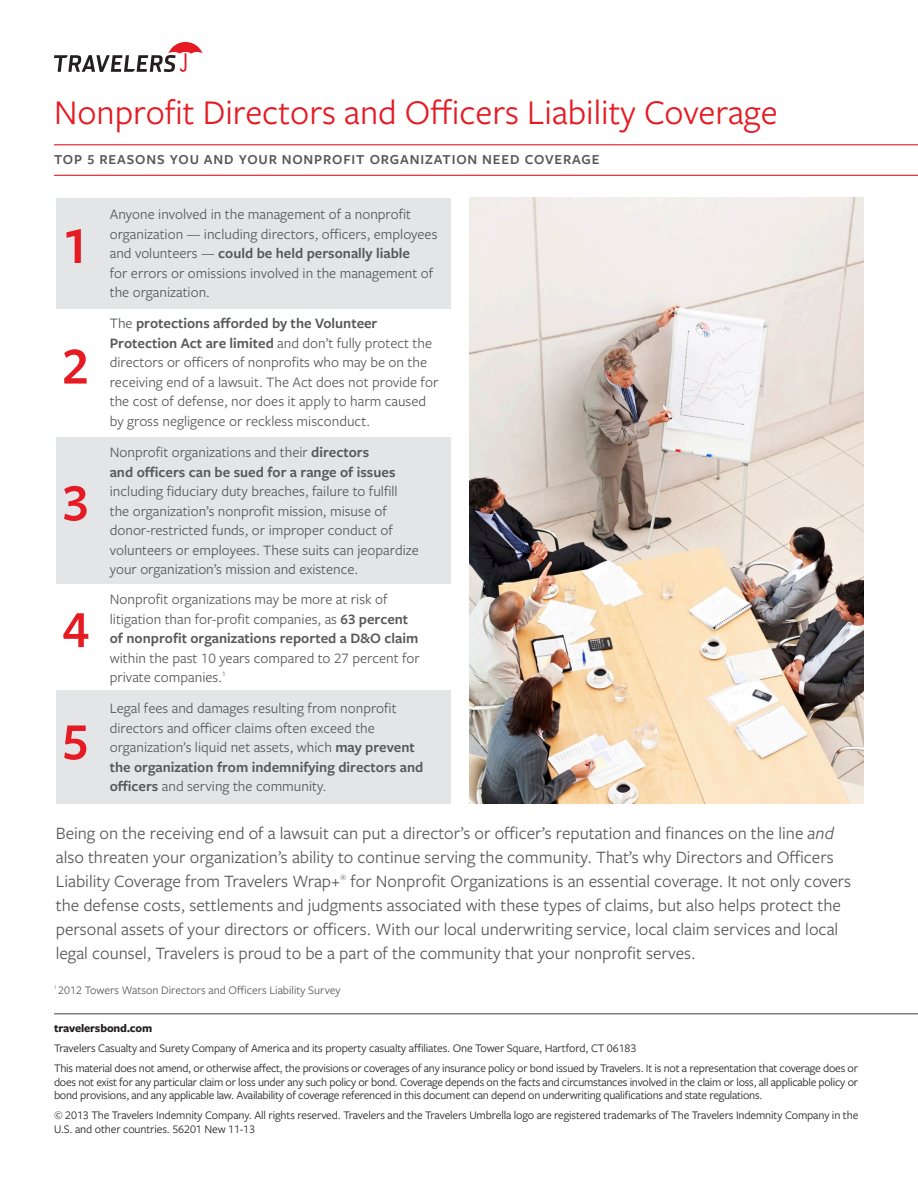
<style>
.page{position:relative;width:918px;height:1188px;background:#fff}
.page>*{position:absolute;margin:0;border:0;box-sizing:border-box;transform-origin:0 0}
.t1{font:600 54px "Freight Sans Pro";color:#e51a23}
.t2{font:36px "Freight Sans Pro";color:#e51a23}
.t3{font:18px/24px "Freight Sans Pro";color:#57585a}
.t4{font:15px/19.5px "Freight Sans Pro";color:#57585a}
.t5{font:600 14.25px "Freight Sans Pro";letter-spacing:.06em;color:#57585a}
.t6{font:12px/13.5px "Freight Sans Pro";letter-spacing:-.01em;color:#231f20;text-align:justify}
.t7{font:12px "Freight Sans Pro";color:#57585a}
.t8{font:700 12px "Freight Sans Pro";letter-spacing:-.01em;color:#231f20}
.s1{font-weight:600}
.s2{font-style:italic}
</style>
<div class="page">
<div style="left:56px;top:198px;width:395px;height:110px;background:#e4e5e7"></div>
<svg style="left:54px;top:42px;width:149px;height:30px"></svg>
<hr style="left:54px;top:144px;width:864px;height:1px;background:#e51a23">
<hr style="left:54px;top:175px;width:864px;height:1px;background:#e51a23">
<hr style="left:54px;top:1013px;width:864px;height:1px;background:#57585a">
<div style="left:56px;top:437px;width:395px;height:147px;background:#e4e5e7"></div>
<div style="left:56px;top:691px;width:395px;height:113px;background:#e4e5e7"></div>
<img style="left:469px;top:198px;width:395px;height:605px">
<h1 class="t2" style="left:54px;top:89px;width:725px">Nonprofit Directors and Officers Liability Coverage</h1>
<h2 class="t5" style="left:54px;top:150px;width:547px">TOP 5 REASONS YOU AND YOUR NONPROFIT ORGANIZATION NEED COVERAGE</h2>
<p class="t1" style="left:62px;top:209px;width:28px">1</p>
<p class="t1" style="left:62px;top:329px;width:28px">2</p>
<p class="t1" style="left:62px;top:466px;width:28px">3</p>
<p class="t1" style="left:62px;top:593px;width:28px">4</p>
<p class="t1" style="left:62px;top:705px;width:28px">5</p>
<p class="t4" style="left:110px;top:204px;width:329px">Anyone involved in the management of a nonprofit organization — including directors, officers, employees and volunteers — <span class="s1">could be held personally liable<br></span>for errors or omissions involved in the management of the organization.</p>
<p class="t4" style="left:110px;top:313px;width:330px">The <span class="s1">protections afforded by the Volunteer Protection Act are limited</span> and don’t fully protect the directors or officers of nonprofits who may be on the receiving end of a lawsuit. The Act does not provide for the cost of defense, nor does it apply to harm caused by gross negligence or reckless misconduct.</p>
<p class="t4" style="left:110px;top:442px;width:310px">Nonprofit organizations and their <span class="s1">directors<br>and officers can be sued for a range of issues </span>including fiduciary duty breaches, failure to fulfill the organization’s nonprofit mission, misuse of donor-restricted funds, or improper conduct of volunteers or employees. These suits can jeopardize your organization’s mission and existence.</p>
<p class="t4" style="left:110px;top:589px;width:312px">Nonprofit organizations may be more at risk of litigation than for-profit companies, as <span class="s1">63 percent of nonprofit organizations reported a D&amp;O claim </span>within the past 10 years compared to 27 percent for private companies.<sup>1</sup></p>
<p class="t4" style="left:110px;top:698px;width:315px">Legal fees and damages resulting from nonprofit directors and officer claims often exceed the organization’s liquid net assets, which <span class="s1">may prevent the organization from indemnifying directors and officers</span> and serving the community.</p>
<p class="t3" style="left:56px;top:821px;width:797px">Being on the receiving end of a lawsuit can put a director’s or officer’s reputation and finances on the line <span class="s2">and </span>also threaten your organization’s ability to continue serving the community. That’s why Directors and Officers Liability Coverage from Travelers Wrap+<sup>®</sup> for Nonprofit Organizations is an essential coverage. It not only covers the defense costs, settlements and judgments associated with these types of claims, but also helps protect the personal assets of your directors or officers. With our local underwriting service, local claim services and local legal counsel, Travelers is proud to be a part of the community that your nonprofit serves.</p>
<p class="t7" style="left:54px;top:982px;width:288px"><sup>1</sup> 2012 Towers Watson Directors and Officers Liability Survey</p>
<p class="t8" style="left:54px;top:1019px;width:100px">travelersbond.com</p>
<p class="t6" style="left:54px;top:1041px;width:584px">Travelers Casualty and Surety Company of America and its property casualty affiliates. One Tower Square, Hartford, CT 06183</p>
<p class="t6" style="left:54px;top:1061px;width:806px">This material does not amend, or otherwise affect, the provisions or coverages of any insurance policy or bond issued by Travelers. It is not a representation that coverage does or does not exist for any particular claim or loss under any such policy or bond. Coverage depends on the facts and circumstances involved in the claim or loss, all applicable policy or bond provisions, and any applicable law. Availability of coverage referenced in this document can depend on underwriting qualifications and state regulations.</p>
<p class="t6" style="left:54px;top:1108px;width:806px">© 2013 The Travelers Indemnity Company. All rights reserved. Travelers and the Travelers Umbrella logo are registered trademarks of The Travelers Indemnity Company in the<br>U.S. and other countries. 56201 New 11-13</p>
</div>
